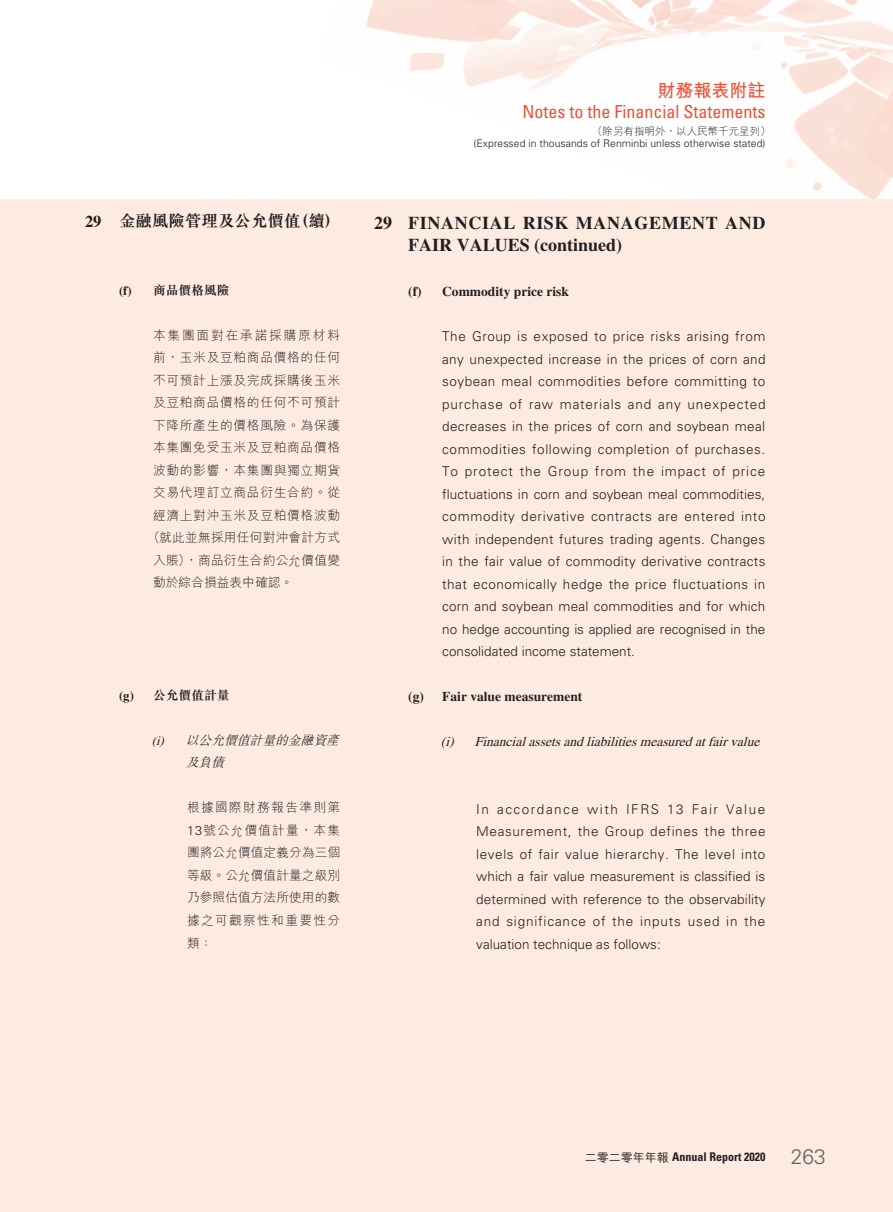
<style>
.page{position:relative;width:893px;height:1212px;background:#fff}
.page>*{position:absolute;margin:0;border:0;box-sizing:border-box;transform-origin:0 0}
.t1{font:700 18px/22.5px "Times LT Std";letter-spacing:.035em;color:#231f20}
.t2{font:condensed 18px "Univers LT Std";color:#ef5032}
.t3{font:700 18px "M Hei HK";color:#ef5032}
.t4{font:700 16.5px "M Sung HK";color:#231f20}
.t5{font:300 13.5px/22.5px "Univers LT Std";color:#231f20;text-align:justify}
.t6{font:italic 13.5px "Times LT Std";color:#231f20}
.t7{font:700 13.5px "Times LT Std";color:#231f20}
.t8{font:300 12.75px/22.5px "M Hei HK";letter-spacing:.05em;color:#231f20;text-align:justify}
.t9{font:300 12.75px "M Hei HK";letter-spacing:.015em;color:#231f20}
.t10{font:700 12.75px "M Sung HK";color:#231f20}
.t11{font:italic 300 12.75px/22.5px "M Sung HK";color:#231f20}
.t12{font:300 12.75px "M Hei HK";letter-spacing:.14em;color:#231f20}
.t13{font:300 12.75px "M Hei HK";color:#231f20}
.t14{font:700 condensed 12px "Univers LT Std";color:#231f20}
.t15{font:300 10.5px "Univers LT Std";color:#231f20}
.t16{font:300 10.5px "M Hei HK";color:#231f20}
.s1{font-family:"Times LT Std"}
.s2{font-family:"Times LT Std";font-weight:400}
.s3{font-family:"Univers LT Std"}
.s4{font-family:"M Hei HK";font-weight:500;font-stretch:normal}
.s5{font-weight:300;font-stretch:normal;font-size:21px;color:#636366}
</style>
<div class="page">
<img style="left:366px;top:0;width:527px;height:199px">
<div style="left:1px;top:199px;width:892px;height:1013px;background:#fdebe2"></div>
<p class="t4" style="left:85px;top:210px;width:256px"><span class="s1">29</span> 金融風險管理及公允價值（續）</p>
<p class="t10" style="left:119px;top:281px;width:112px"><span class="s1">(f)</span> 商品價格風險</p>
<p class="t12" style="left:153px;top:326px;width:189px">本集團面對在承諾採購原材料</p>
<p class="t8" style="left:153px;top:346px;width:189px">前，玉米及豆粕商品價格的任何</p>
<p class="t8" style="left:153px;top:368px;width:189px">不可預計上漲及完成採購後玉米</p>
<p class="t8" style="left:153px;top:391px;width:189px">及豆粕商品價格的任何不可預計</p>
<p class="t8" style="left:153px;top:413px;width:189px">下降所產生的價格風險。為保護</p>
<p class="t8" style="left:153px;top:436px;width:189px">本集團免受玉米及豆粕商品價格</p>
<p class="t8" style="left:153px;top:458px;width:189px">波動的影響，本集團與獨立期貨</p>
<p class="t8" style="left:153px;top:481px;width:189px">交易代理訂立商品衍生合約。從</p>
<p class="t8" style="left:153px;top:503px;width:189px">經濟上對沖玉米及豆粕價格波動</p>
<p class="t9" style="left:147px;top:529px;width:194px">（就此並無採用任何對沖會計方式</p>
<p class="t9" style="left:153px;top:551px;width:189px">入賬），商品衍生合約公允價值變</p>
<p class="t13" style="left:153px;top:574px;width:142px">動於綜合損益表中確認。</p>
<p class="t10" style="left:119px;top:686px;width:112px"><span class="s1">(g)</span> 公允價值計量</p>
<p class="t11" style="left:186px;top:728px;width:159px;text-indent:-34px"><span class="s2">(i)</span> 以公允價值計量的金融資產及負債</p>
<p class="t8" style="left:187px;top:796px;width:155px">根據國際財務報告準則第<span class="s3">13</span>號公允價值計量，本集團將公允價值定義分為三個等級。公允價值計量之級別乃參照估值方法所使用的數據之可觀察性和重要性分類：</p>
<h1 class="t3" style="left:657px;top:77px;width:109px">財務報表附註</h1>
<h1 class="t2" style="left:522px;top:100px;width:244px">Notes to the Financial Statements</h1>
<p class="t16" style="left:592px;top:124px;width:180px">（除另有指明外，以人民幣千元呈列）</p>
<p class="t15" style="left:474px;top:136px;width:293px">(Expressed in thousands of Renminbi unless otherwise stated)</p>
<h1 class="t1" style="left:408px;top:211px;width:359px;text-indent:-34px">29 FINANCIAL RISK MANAGEMENT AND<br>FAIR VALUES (continued)</h1>
<p class="t7" style="left:408px;top:284px;width:162px">(f) Commodity price risk</p>
<p class="t5" style="left:442px;top:325px;width:325px">The Group is exposed to price risks arising from any unexpected increase in the prices of corn and soybean meal commodities before committing to purchase of raw materials and any unexpected decreases in the prices of corn and soybean meal commodities following completion of purchases.<br>To protect the Group from the impact of price fluctuations in corn and soybean meal commodities, commodity derivative contracts are entered into with independent futures trading agents. Changes in the fair value of commodity derivative contracts that economically hedge the price fluctuations in corn and soybean meal commodities and for which no hedge accounting is applied are recognised in the consolidated income statement.</p>
<p class="t7" style="left:408px;top:689px;width:176px">(g) Fair value measurement</p>
<p class="t6" style="left:441px;top:734px;width:324px">(i) Financialassetsandliabilitiesmeasuredatfairvalue</p>
<p class="t5" style="left:476px;top:798px;width:291px">In accordance with IFRS 13 Fair Value Measurement, the Group defines the three levels of fair value hierarchy. The level into which a fair value measurement is classified is determined with reference to the observability and significance of the inputs used in the valuation technique as follows:</p>
<p class="t14" style="left:585px;top:1150px;width:242px"><span class="s4">二零二零年年報</span> Annual Report 2020 <span class="s5">263</span></p>
</div>
